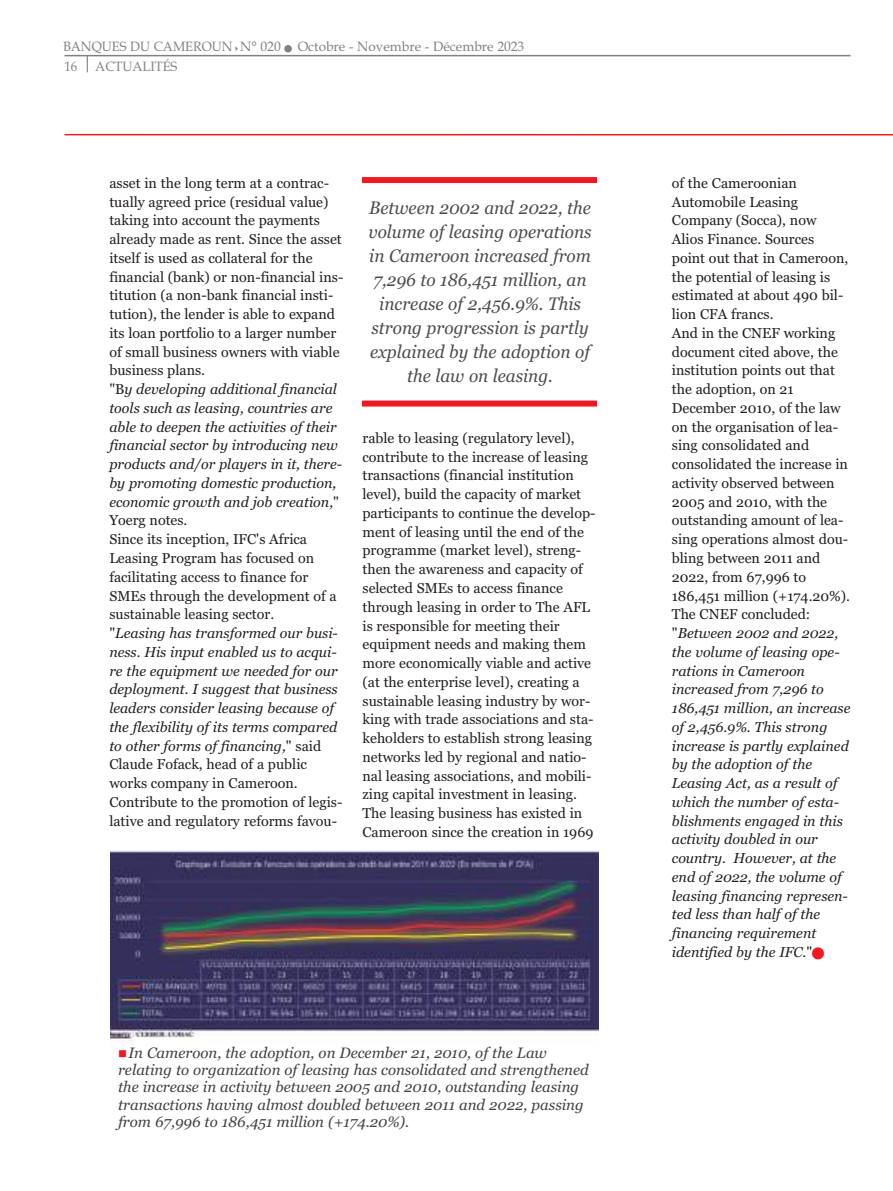
<style>
.page{position:relative;width:893px;height:1191px;background:#fff}
.page>*{position:absolute;margin:0;border:0;box-sizing:border-box;transform-origin:0 0}
.t1{font:italic 18px/24px "Georgia";color:#4e4b4c;text-align:center;scale:.95 1}
.t2{font:italic 15px/17.2px "Georgia";color:#444041}
.t3{font:14.25px/18.8px "Georgia";color:#241f1f}
.t4{font:13.5px/20px "Book Antiqua";color:#838082;scale:.96 1}
.s1{font-style:italic}
.s2{color:#ef1923}
</style>
<div class="page">
<svg style="left:87px;top:56px;width:1px;height:16px"></svg>
<hr style="left:64px;top:55px;width:786px;height:1px;background:#838082">
<div style="left:362px;top:400px;width:235px;height:6px;background:#ef1923"></div>
<div style="left:362px;top:177px;width:235px;height:6px;background:#ef1923"></div>
<img style="left:111px;top:850px;width:487px;height:194px">
<hr style="left:65px;top:134px;width:828px;height:2px;background:#ef1923">
<p class="t4" style="left:63px;top:36px;width:482px">BANQUES DU CAMEROUN✔N° 020 ■ Octobre - Novembre - Décembre 2023<br>16</p>
<p class="t4" style="left:95px;top:57px;width:87px">ACTUALITÉS</p>
<p class="t3" style="left:109px;top:173px;width:235px">asset in the long term at a contrac&shy;tually agreed price (residual value) taking into account the payments already made as rent. Since the asset itself is used as collateral for the financial (bank) or non-financial ins&shy;titution (a non-bank financial insti&shy;tution), the lender is able to expand its loan portfolio to a larger number of small business owners with viable business plans.<br>"B<span class="s1">y developing additional financial tools such as leasing, countries are able to deepen the activities of their financial sector by introducing new products and/or players in it, there&shy;by promoting domestic production, economic growth and job creation,</span>" Yoerg notes.<br>Since its inception, IFC's Africa Leasing Program has focused on facilitating access to finance for SMEs through the development of a sustainable leasing sector.<br>"<span class="s1">Leasing has transformed our busi&shy;ness. His input enabled us to acqui&shy;re the equipment we needed for our deployment. I suggest that business leaders consider leasing because of the flexibility of its terms compared to other forms of financing,</span>" said Claude Fofack, head of a public works company in Cameroon.<br>Contribute to the promotion of legis&shy;lative and regulatory reforms favou-</p>
<p class="t1" style="left:368px;top:196px;width:236px">Between 2002 and 2022, the volume of leasing operations in Cameroon increased from<br>7,296 to 186,451 million, an increase of 2,456.9%. This strong progression is partly explained by the adoption of the law on leasing.</p>
<p class="t3" style="left:362px;top:428px;width:234px">rable to leasing (regulatory level), contribute to the increase of leasing transactions (financial institution level), build the capacity of market participants to continue the develop&shy;ment of leasing until the end of the programme (market level), streng&shy;then the awareness and capacity of selected SMEs to access finance through leasing in order to The AFL is responsible for meeting their equipment needs and making them more economically viable and active (at the enterprise level), creating a sustainable leasing industry by wor&shy;king with trade associations and sta&shy;keholders to establish strong leasing networks led by regional and natio&shy;nal leasing associations, and mobili&shy;zing capital investment in leasing.<br>The leasing business has existed in Cameroon since the creation in 1969</p>
<p class="t2" style="left:118px;top:1044px;width:472px"><span class="s2">■</span>In Cameroon, the adoption, on December 21, 2010, of the Law relating to organization of leasing has consolidated and strengthened the increase in activity between 2005 and 2010, outstanding leasing transactions having almost doubled between 2011 and 2022, passing from 67,996 to 186,451 million (+174.20%).</p>
<p class="t3" style="left:672px;top:173px;width:180px">of the Cameroonian<br>Automobile Leasing<br>Company (Socca), now<br>Alios Finance. Sources point out that in Cameroon, the potential of leasing is estimated at about 490 bil&shy;lion CFA francs.<br>And in the CNEF working document cited above, the institution points out that the adoption, on 21<br>December 2010, of the law on the organisation of lea&shy;sing consolidated and consolidated the increase in activity observed between<br>2005 and 2010, with the outstanding amount of lea&shy;sing operations almost dou&shy;bling between 2011 and<br>2022, from 67,996 to<br>186,451 million (+174.20%).<br>The CNEF concluded: "<span class="s1">Between 2002 and 2022, the volume of leasing ope&shy;rations in Cameroon increased from 7,296 to<br>186,451 million, an increase of 2,456.9%. This strong increase is partly explained by the adoption of the<br>Leasing Act, as a result of which the number of esta&shy;blishments engaged in this activity doubled in our country. However, at the end of 2022, the volume of leasing financing represen&shy;ted less than half of the financing requirement identified by the IFC.</span>"<span class="s2">■</span></p>
</div>
